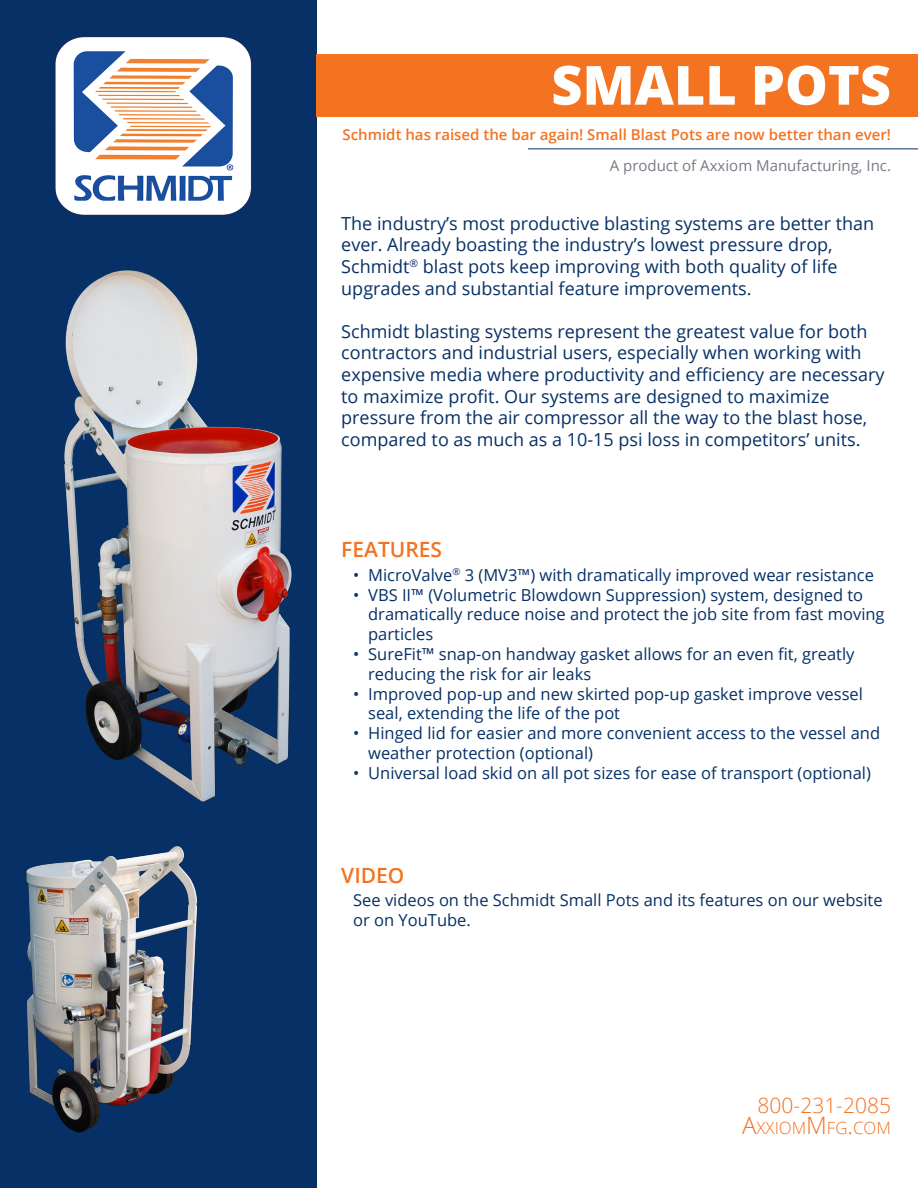
<style>
.page{position:relative;width:918px;height:1188px;background:#fff}
.page>*{position:absolute;margin:0;border:0;box-sizing:border-box;transform-origin:0 0}
.Main_Page_Header{font:800 54px "Open Sans";color:#fff}
.Main_Page_Header-2{font:600 21px "Open Sans";color:#f37321}
.Main_Page_Header-3{font:300 21px "Open Sans";color:#f37321}
.Main_Page_Body_Text{font:18px/21.6px "Open Sans";color:#063066}
.Main_Page_Header-4{font:300 16.8px "Open Sans";color:#f37321}
.Main_Page_Body_Text-2{font:16.5px/19.8px "Open Sans";color:#063066}
.Left_Sidebar_Numbere{font:600 15px "Open Sans";color:#f37321}
.t1{font:15px "Open Sans";color:#797a86}
.s1{font-size:24px}
</style>
<div class="page">
<div style="left:0;top:0;width:317px;height:1188px;background:#063066"></div>
<hr style="left:528px;top:148px;width:390px;height:1px;background:#063066">
<div style="left:317px;top:54px;width:601px;height:63px;background:#f37321"></div>
<img style="left:26px;top:846px;width:172px;height:287px">
<img style="left:64px;top:296px;width:228px;height:506px">
<img style="left:55px;top:37px;width:262px;height:259px">
<p class="Main_Page_Header" style="left:551px;top:44px;width:341px">SMALL POTS</p>
<p class="Left_Sidebar_Numbere" style="left:343px;top:124px;width:550px">Schmidt has raised the bar again! Small Blast Pots are now better than ever!</p>
<p class="t1" style="left:610px;top:155px;width:283px">A product of Axxiom Manufacturing, Inc.</p>
<p class="Main_Page_Body_Text" style="left:341px;top:212px;width:534px">The industry’s most productive blasting systems are better than ever. Already boasting the industry’s lowest pressure drop, Schmidt<sup>®</sup> blast pots keep improving with both quality of life upgrades and substantial feature improvements.</p>
<p class="Main_Page_Body_Text" style="left:341px;top:320px;width:545px">Schmidt blasting systems represent the greatest value for both contractors and industrial users, especially when working with expensive media where productivity and efficiency are necessary to maximize profit. Our systems are designed to maximize pressure from the air compressor all the way to the blast hose, compared to as much as a 10-15 psi loss in competitors’ units.</p>
<p class="Main_Page_Header-2" style="left:341px;top:535px;width:102px">FEATURES</p>
<p class="Main_Page_Body_Text-2" style="left:353px;top:565px;width:522px">• MicroValve<sup>®</sup> 3 (MV3™) with dramatically improved wear resistance</p>
<p class="Main_Page_Body_Text-2" style="left:368px;top:584px;width:518px;text-indent:-15px">• VBS II™ (Volumetric Blowdown Suppression) system, designed to dramatically reduce noise and protect the job site from fast moving particles</p>
<p class="Main_Page_Body_Text-2" style="left:368px;top:644px;width:488px;text-indent:-15px">• SureFit™ snap-on handway gasket allows for an even fit, greatly reducing the risk for air leaks</p>
<p class="Main_Page_Body_Text-2" style="left:368px;top:683px;width:496px;text-indent:-15px">• Improved pop-up and new skirted pop-up gasket improve vessel seal, extending the life of the pot</p>
<p class="Main_Page_Body_Text-2" style="left:368px;top:723px;width:514px;text-indent:-15px">• Hinged lid for easier and more convenient access to the vessel and weather protection (optional)</p>
<p class="Main_Page_Body_Text-2" style="left:353px;top:763px;width:519px">• Universal load skid on all pot sizes for ease of transport (optional)</p>
<p class="Main_Page_Header-2" style="left:341px;top:861px;width:65px">VIDEO</p>
<p class="Main_Page_Body_Text-2" style="left:353px;top:890px;width:531px">See videos on the Schmidt Small Pots and its features on our website or on YouTube.</p>
<p class="Main_Page_Header-3" style="left:758px;top:1091px;width:135px">800-231-2085</p>
<p class="Main_Page_Header-4" style="left:742px;top:1116px;width:150px"><span class="s1">A</span>XXIOM<span class="s1">M</span> FG<span class="s1">.</span>COM</p>
</div>
